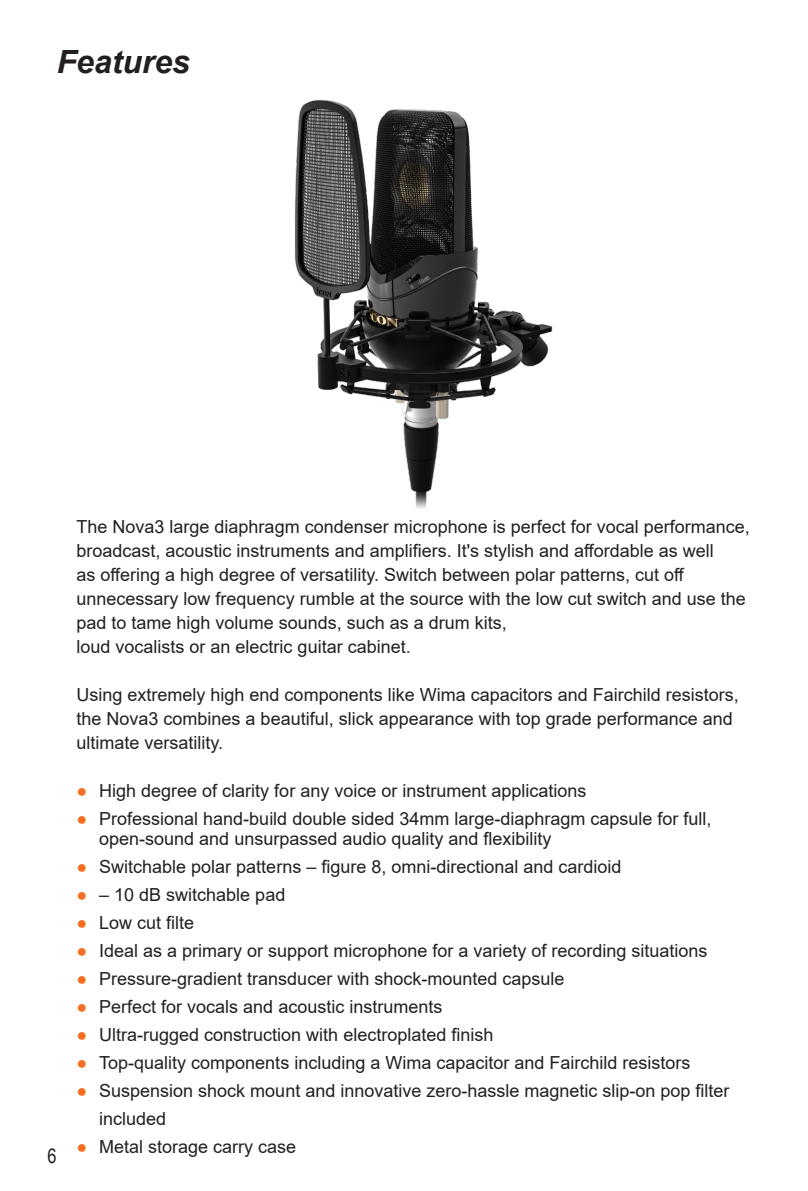
<style>
.page{position:relative;width:808px;height:1191px;background:#fff}
.page>*{position:absolute;margin:0;border:0;box-sizing:border-box;transform-origin:0 0}
.t1{font:italic 700 32px "Arial";color:#231f20}
.t2{font:20px "Arial Narrow";color:#231f20}
.Text{font:18px/24px "Arial";color:#231f20}
.s1{color:#f36e21}
</style>
<div class="page">
<img style="left:294px;top:100px;width:259px;height:409px">
<p class="t1" style="left:57px;top:40px;width:135px">Features</p>
<p class="t2" style="left:48px;top:1141px;width:11px">6</p>
<p class="Text" style="left:77px;top:514px;width:675px">The Nova3 large diaphragm condenser microphone is perfect for vocal performance, broadcast, acoustic instruments and amplifiers. It's stylish and affordable as well<br>as offering a high degree of versatility. Switch between polar patterns, cut off unnecessary low frequency rumble at the source with the low cut switch and use the pad to tame high volume sounds, such as a drum kits,</p>
<p class="Text" style="left:77px;top:634px;width:336px">loud vocalists or an electric guitar cabinet.</p>
<p class="Text" style="left:77px;top:682px;width:664px">Using extremely high end components like Wima capacitors and Fairchild resistors, the Nova3 combines a beautiful, slick appearance with top grade performance and ultimate versatility.</p>
<p class="Text" style="left:77px;top:778px;width:511px"><span class="s1">●</span> High degree of clarity for any voice or instrument applications</p>
<p class="Text" style="left:99px;top:808px;width:614px;line-height:20px;text-indent:-23px"><span class="s1">●</span> Professional hand-build double sided 34mm large-diaphragm capsule for full, open-sound and unsurpassed audio quality and flexibility</p>
<p class="Text" style="left:77px;top:854px;width:546px"><span class="s1">●</span> Switchable polar patterns – figure 8, omni-directional and cardioid</p>
<p class="Text" style="left:77px;top:882px;width:210px"><span class="s1">●</span> – 10 dB switchable pad</p>
<p class="Text" style="left:77px;top:910px;width:119px"><span class="s1">●</span> Low cut filte</p>
<p class="Text" style="left:77px;top:938px;width:632px"><span class="s1">●</span> Ideal as a primary or support microphone for a variety of recording situations</p>
<p class="Text" style="left:77px;top:966px;width:489px"><span class="s1">●</span> Pressure-gradient transducer with shock-mounted capsule</p>
<p class="Text" style="left:77px;top:994px;width:367px"><span class="s1">●</span> Perfect for vocals and acoustic instruments</p>
<p class="Text" style="left:77px;top:1022px;width:418px"><span class="s1">●</span> Ultra-rugged construction with electroplated finish</p>
<p class="Text" style="left:77px;top:1050px;width:615px"><span class="s1">●</span> Top-quality components including a Wima capacitor and Fairchild resistors</p>
<p class="Text" style="left:99px;top:1076px;width:632px;line-height:28px;text-indent:-23px"><span class="s1">●</span> Suspension shock mount and innovative zero-hassle magnetic slip-on pop filter included</p>
<p class="Text" style="left:77px;top:1134px;width:221px"><span class="s1">●</span> Metal storage carry case</p>
</div>
